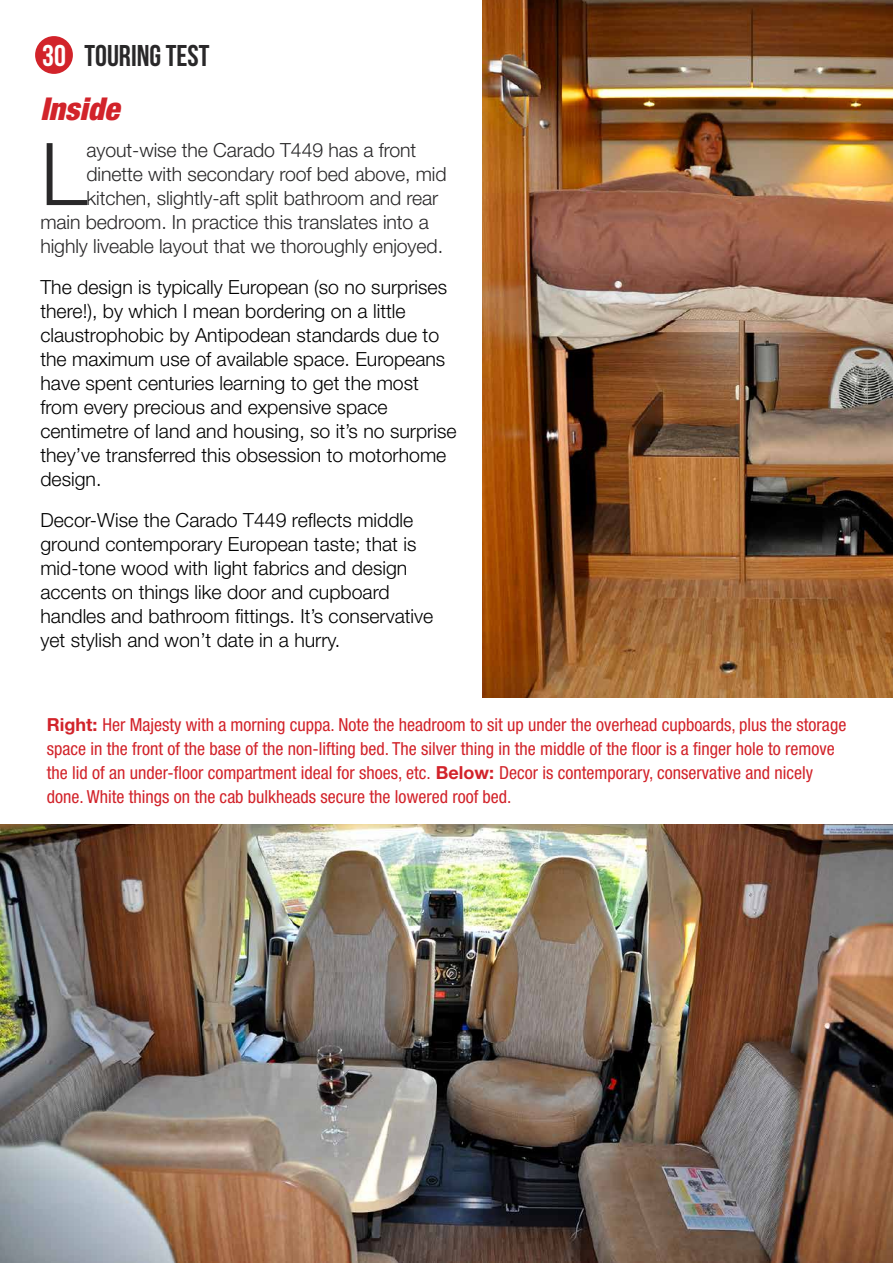
<style>
.page{position:relative;width:893px;height:1263px;background:#fff}
.page>*{position:absolute;margin:0;border:0;box-sizing:border-box;transform-origin:0 0}
.t1{font:300 86.7px "Helvetica Neue LT Std";color:#292829}
.t2{font:italic 900 condensed 31.5px "Helvetica Neue LT Std";color:#d2232a}
.t3{font:30px "Bebas Neue";color:#292829}
.t4{font:30px "Bebas Neue";color:#fff}
.t5{font:300 19.5px/24px "Helvetica Neue LT Std";color:#000}
.t6{font:300 19.5px "Helvetica Neue LT Std";letter-spacing:-.005em;color:#292829}
.t7{font:condensed 18px/24px "Helvetica Neue LT Std";color:#d2232a}
.s1{font-weight:700;font-stretch:normal}
</style>
<div class="page">
<div style="left:35px;top:36px;width:38px;height:38px;background:#d2232a;border-radius:50%"></div>
<img style="left:483px;top:0;width:410px;height:698px">
<img style="left:0;top:825px;width:893px;height:438px">
<h3 class="t4" style="left:42px;top:39px;width:25px">30</h3>
<h2 class="t2" style="left:40px;top:90px;width:80px">Inside</h2>
<h1 class="t1" style="left:40px;top:121px;width:48px">L</h1>
<p class="t6" style="left:87px;top:138px;width:331px">ayout-wise the Carado T449 has a front</p>
<h3 class="t3" style="left:84px;top:40px;width:127px">TOURING TEST</h3>
<p class="t6" style="left:87px;top:162px;width:362px">dinette with secondary roof bed above, mid</p>
<p class="t6" style="left:87px;top:186px;width:353px">kitchen, slightly-aft split bathroom and rear</p>
<p class="t6" style="left:40px;top:210px;width:390px">main bedroom. In practice this translates into a</p>
<p class="t6" style="left:40px;top:234px;width:404px">highly liveable layout that we thoroughly enjoyed.</p>
<p class="t5" style="left:40px;top:275px;width:418px">The design is typically European (so no surprises there!), by which I mean bordering on a little claustrophobic by Antipodean standards due to the maximum use of available space. Europeans have spent centuries learning to get the most from every precious and expensive space centimetre of land and housing, so it’s no surprise they’ve transferred this obsession to motorhome design.</p>
<p class="t5" style="left:40px;top:508px;width:394px">Decor-Wise the Carado T449 reflects middle ground contemporary European taste; that is mid-tone wood with light fabrics and design accents on things like door and cupboard handles and bathroom fittings. It’s conservative yet stylish and won’t date in a hurry.</p>
<p class="t7" style="left:47px;top:712px;width:801px"><span class="s1">Right:</span> Her Majesty with a morning cuppa. Note the headroom to sit up under the overhead cupboards, plus the storage space in the front of the base of the non-lifting bed. The silver thing in the middle of the floor is a finger hole to remove the lid of an under-floor compartment ideal for shoes, etc. <span class="s1">Below:</span> Decor is contemporary, conservative and nicely done. White things on the cab bulkheads secure the lowered roof bed.</p>
</div>
